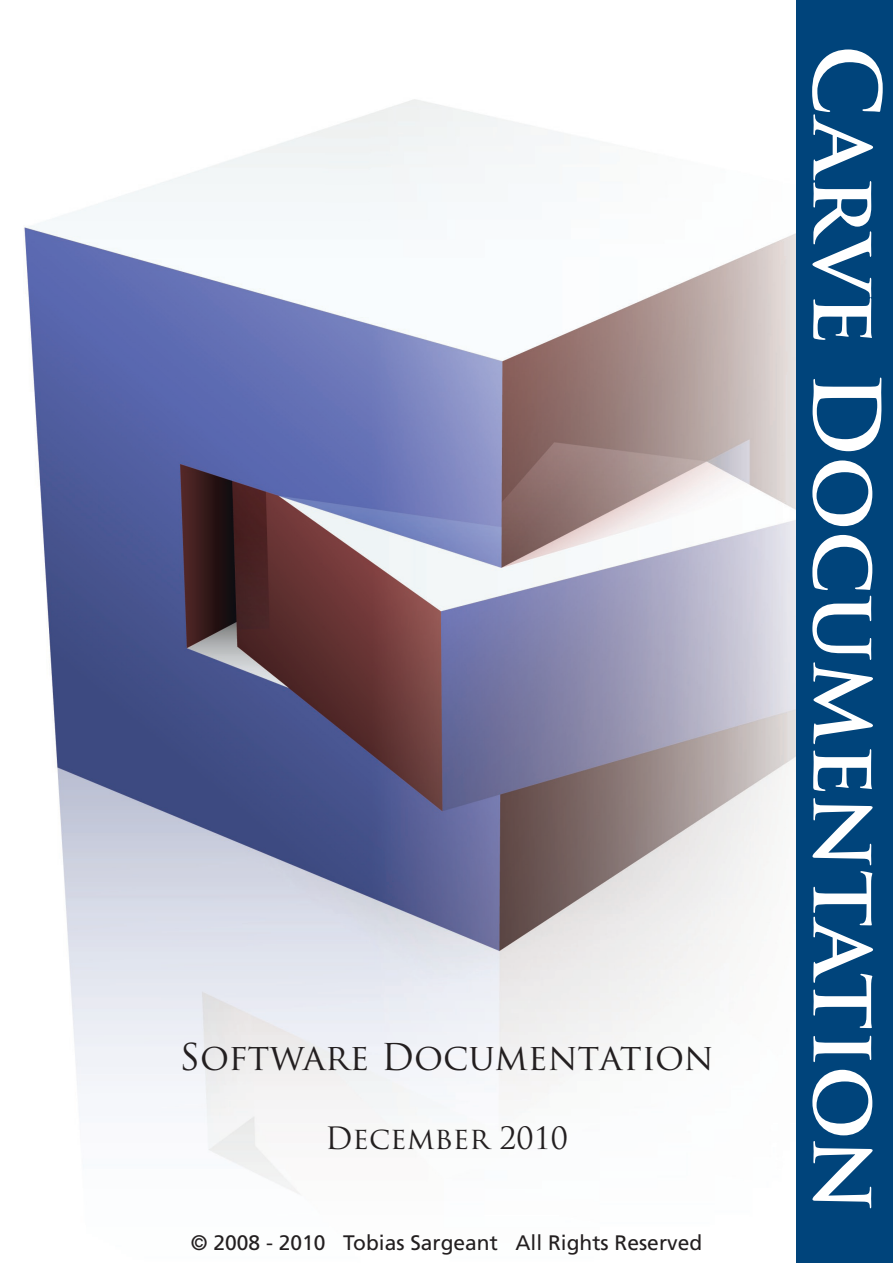
<style>
.page{position:relative;width:893px;height:1263px;background:#fff}
.page>*{position:absolute;margin:0;border:0;box-sizing:border-box;transform-origin:0 0}
.t1{font:700 90px "Trajan Pro";color:#fff}
.t2{font:36px "Trajan Pro";color:#231f20}
.t3{font:30px "Trajan Pro";color:#231f20}
.t4{font:21px "Frutiger LT Std";color:#231f20}
</style>
<div class="page">
<img style="left:23px;top:99px;width:773px;height:1095px">
<div style="left:796px;top:0;width:97px;height:1263px;background:#00447b"></div>
<h2 class="t2" style="left:180px;top:1034px;width:535px">Software Documentation</h2>
<h3 class="t3" style="left:325px;top:1119px;width:244px">December 2010</h3>
<p class="t4" style="left:191px;top:1230px;width:513px">© 2008 - 2010 Tobias Sargeant All Rights Reserved</p>
<h1 class="t1" style="left:902px;top:45px;width:1170px;rotate:90deg">Carve Documentation</h1>
</div>
